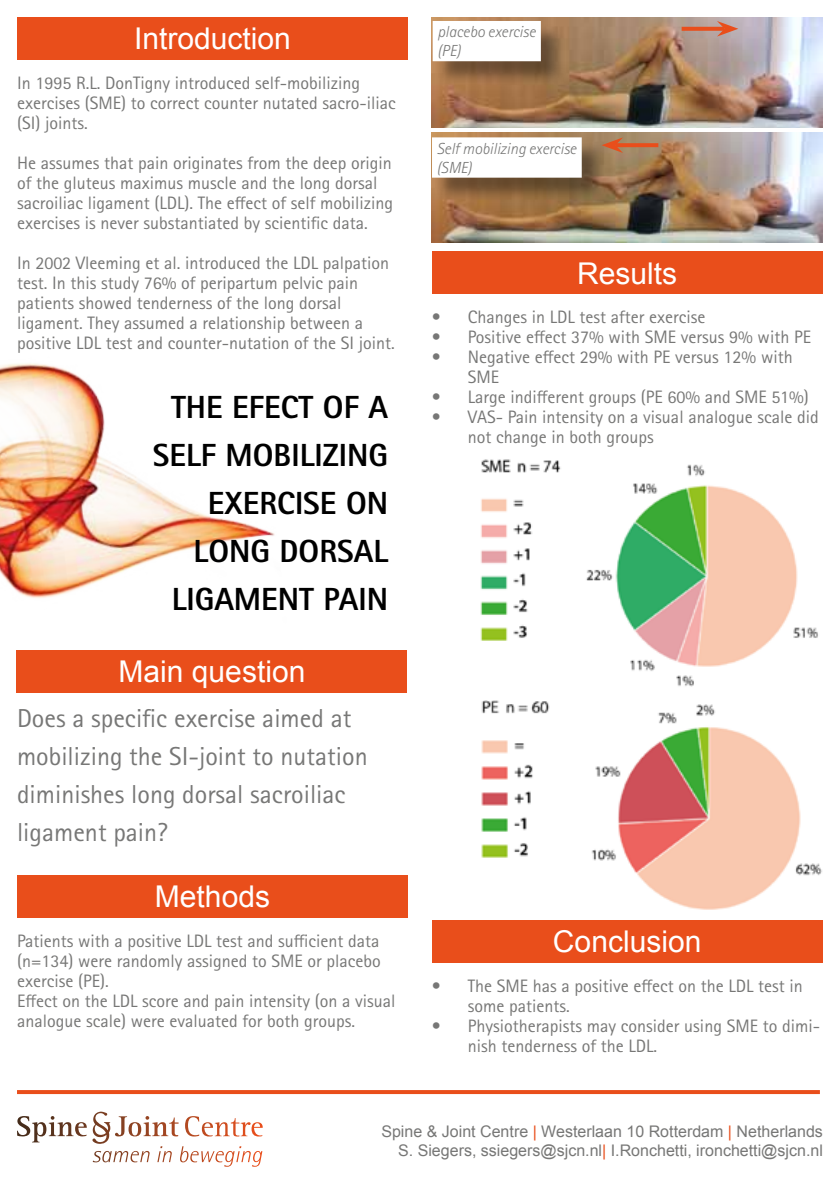
<style>
.page{position:relative;width:840px;height:1191px;background:#fff}
.page>*{position:absolute;margin:0;border:0;box-sizing:border-box;transform-origin:0 0}
.t1{font:800 32px/48px "Rotis Sans Serif Std";color:#000;text-align:right}
.t2{font:30px "Arial";color:#fff}
.t3{font:26px/38px "Rotis Sans Serif Std";color:#777776}
.t4{font:18px/20px "Rotis Sans Serif Std";color:#777776}
.t5{font:16px/19.2px "Arial";color:#777776;text-align:right}
.t6{font:italic 300 16px/19.2px "Rotis Sans Serif Std";color:#777776}
.s1{color:#e94e1b}
</style>
<div class="page">
<svg style="left:17px;top:1111px;width:182px;height:33px"></svg>
<div style="left:17px;top:18px;width:391px;height:42px;background:#e94e1b"></div>
<div style="left:431px;top:252px;width:391px;height:42px;background:#e94e1b"></div>
<div style="left:17px;top:875px;width:391px;height:42px;background:#e94e1b"></div>
<div style="left:431px;top:920px;width:391px;height:42px;background:#e94e1b"></div>
<img style="left:431px;top:133px;width:391px;height:109px">
<img style="left:431px;top:18px;width:391px;height:109px">
<div style="left:16px;top:650px;width:391px;height:42px;background:#e94e1b"></div>
<img style="left:480px;top:459px;width:338px;height:228px">
<div style="left:435px;top:24px;width:131px;height:62px;background:#000;opacity:.4"></div>
<div style="left:433px;top:22px;width:106px;height:38px;background:#fff"></div>
<div style="left:435px;top:140px;width:171px;height:62px;background:#000;opacity:.4"></div>
<div style="left:433px;top:138px;width:147px;height:39px;background:#fff"></div>
<div style="left:432px;top:137px;width:149px;height:41px;border:2px solid #fff"></div>
<svg style="left:622px;top:143px;width:36px;height:4px"></svg>
<svg style="left:601px;top:137px;width:21px;height:16px"></svg>
<img style="left:481px;top:700px;width:341px;height:210px">
<img style="left:0;top:363px;width:112px;height:235px">
<svg style="left:681px;top:27px;width:35px;height:4px"></svg>
<svg style="left:716px;top:21px;width:22px;height:16px"></svg>
<svg style="left:17px;top:1090px;width:802px;height:4px;fill:#e94e1b"></svg>
<h2 class="t2" style="left:134px;top:19px;width:158px">Introduction</h2>
<p class="t4" style="left:17px;top:73px;width:380px">In 1995 R.L. DonTigny introduced self-mobilizing exercises (SME) to correct counter nutated sacro-iliac (SI) joints.</p>
<p class="t4" style="left:17px;top:153px;width:377px">He assumes that pain originates from the deep origin of the gluteus maximus muscle and the long dorsal sacroiliac ligament (LDL). The effect of self mobilizing exercises is never substantiated by scientific data.</p>
<p class="t4" style="left:17px;top:253px;width:379px">In 2002 Vleeming et al. introduced the LDL palpation test. In this study 76% of peripartum pelvic pain patients showed tenderness of the long dorsal ligament. They assumed a relationship between a positive LDL test and counter-nutation of the SI joint.</p>
<h1 class="t1" style="left:153px;top:382px;width:237px">THE EFECT OF A<br>SELF MOBILIZING<br>EXERCISE ON<br>LONG DORSAL<br>LIGAMENT PAIN</h1>
<h2 class="t2" style="left:118px;top:652px;width:188px">Main question</h2>
<h3 class="t3" style="left:17px;top:699px;width:352px">Does a specific exercise aimed at mobilizing the SI-joint to nutation diminishes long dorsal sacroiliac ligament pain?</h3>
<h2 class="t2" style="left:155px;top:877px;width:117px">Methods</h2>
<p class="t4" style="left:17px;top:931px;width:380px">Patients with a positive LDL test and sufficient data (n=134) were randomly assigned to SME or placebo exercise (PE).<br>Effect on the LDL score and pain intensity (on a visual analogue scale) were evaluated for both groups.</p>
<p class="t6" style="left:437px;top:22px;width:100px">placebo exercise (PE)</p>
<p class="t6" style="left:436px;top:139px;width:141px">Self mobilizing exercise (SME)</p>
<h2 class="t2" style="left:577px;top:253px;width:102px">Results</h2>
<p class="t4" style="left:431px;top:307px;width:275px">• Changes in LDL test after exercise</p>
<p class="t4" style="left:431px;top:327px;width:380px">• Positive effect 37% with SME versus 9% with PE</p>
<p class="t4" style="left:467px;top:347px;width:326px;text-indent:-36px">• Negative effect 29% with PE versus 12% with<br>SME</p>
<p class="t4" style="left:431px;top:387px;width:378px">• Large indifferent groups (PE 60% and SME 51%)</p>
<p class="t4" style="left:467px;top:407px;width:352px;text-indent:-36px">• VAS- Pain intensity on a visual analogue scale did not change in both groups</p>
<h2 class="t2" style="left:552px;top:922px;width:150px">Conclusion</h2>
<p class="t4" style="left:467px;top:976px;width:336px;text-indent:-36px">• The SME has a positive effect on the LDL test in some patients.</p>
<p class="t4" style="left:467px;top:1016px;width:353px;text-indent:-36px">• Physiotherapists may consider using SME to dimi&shy;nish tenderness of the LDL.</p>
<p class="t5" style="left:381px;top:1121px;width:443px">Spine &amp; Joint Centre <span class="s1">|</span> Westerlaan 10 Rotterdam <span class="s1">|</span> Netherlands<br>S. Siegers, ssiegers@sjcn.nl<span class="s1">|</span> I.Ronchetti, ironchetti@sjcn.nl</p>
</div>
